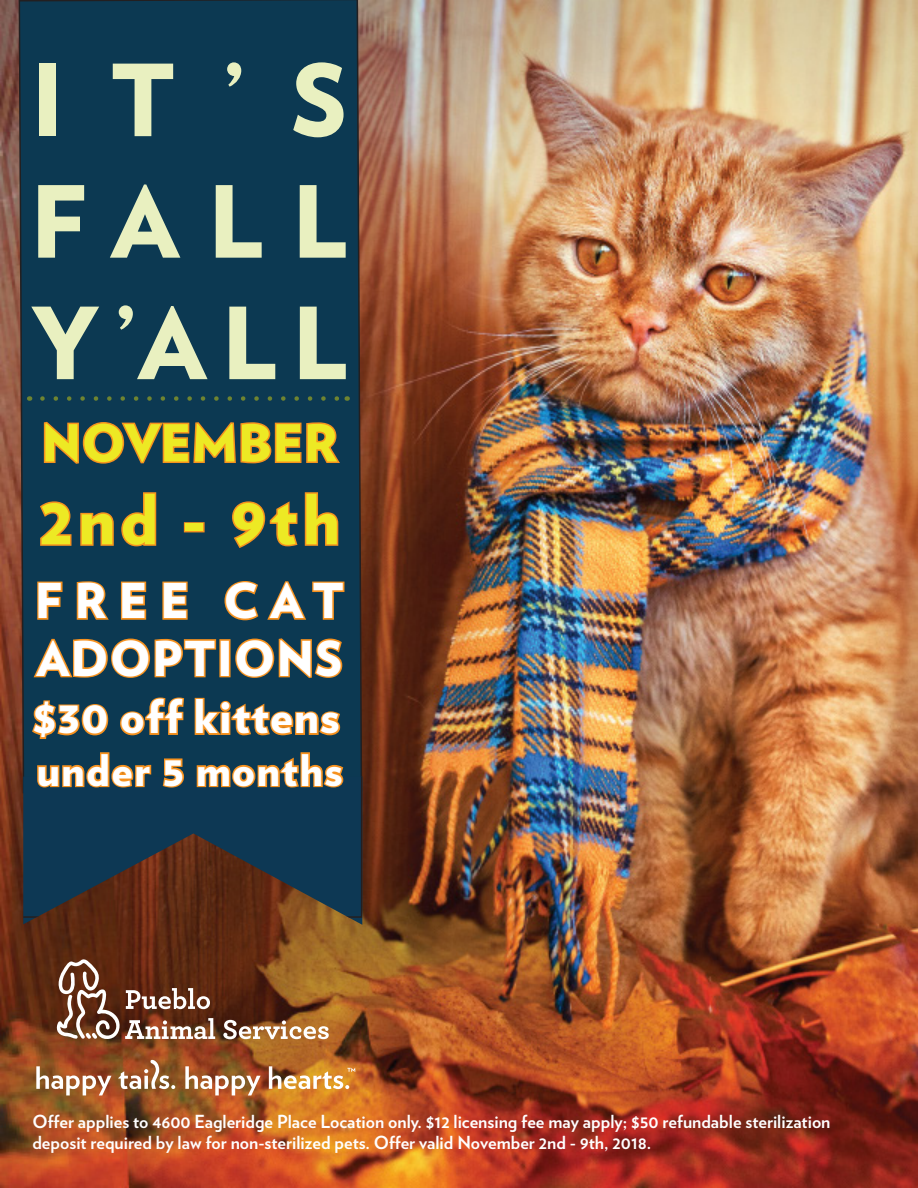
<style>
.page{position:relative;width:918px;height:1188px;background:#fff}
.page>*{position:absolute;margin:0;border:0;box-sizing:border-box;transform-origin:0 0}
.t1{font:900 99px/121.5px "Verlag";letter-spacing:.265em;color:#e9f0c0}
.t2{font:900 69px "Verlag";letter-spacing:.07em;color:#ede924}
.t3{font:900 51px "Verlag";color:#ede924}
.t4{font:900 48px "Verlag";letter-spacing:.02em;color:#fff}
.t5{font:900 46.5px "Verlag";letter-spacing:.02em;color:#fff}
.t6{font:900 43.5px "Verlag";letter-spacing:.03em;color:#fff}
.t7{font:700 18px/21.6px "Verlag";color:#fff}
</style>
<div class="page">
<img style="left:0;top:0;width:918px;height:1188px">
<div style="left:18px;top:0;width:345px;height:794px;background:#0c3952"></div>
<svg style="left:23px;top:919px;width:339px;height:6px;background:#673517"></svg>
<svg style="left:23px;top:777px;width:339px;height:142px;background:#273440"></svg>
<svg style="left:42px;top:420px;width:299px;height:46px;background:#575541"></svg>
<svg style="left:38px;top:500px;width:35px;height:47px;background:#545441"></svg>
<svg style="left:79px;top:491px;width:79px;height:57px;background:#454e45"></svg>
<div style="left:184px;top:522px;width:21px;height:10px;border:3px solid #f6911e"></div>
<svg style="left:231px;top:491px;width:109px;height:59px;background:#434d45"></svg>
<svg style="left:36px;top:580px;width:28px;height:41px"></svg>
<svg style="left:75px;top:580px;width:35px;height:42px"></svg>
<svg style="left:119px;top:580px;width:29px;height:41px"></svg>
<svg style="left:161px;top:580px;width:28px;height:41px"></svg>
<svg style="left:223px;top:579px;width:123px;height:43px;background:#444e45"></svg>
<svg style="left:31px;top:637px;width:187px;height:43px;background:#505242"></svg>
<div style="left:219px;top:639px;width:12px;height:38px;border:3px solid #f6911e"></div>
<svg style="left:234px;top:637px;width:110px;height:43px;background:#585540"></svg>
<svg style="left:30px;top:699px;width:80px;height:42px;background:#60583f"></svg>
<svg style="left:119px;top:696px;width:67px;height:41px;background:#5a5640"></svg>
<svg style="left:193px;top:696px;width:149px;height:42px;background:#5c5740"></svg>
<svg style="left:36px;top:751px;width:117px;height:38px;background:#5c5640"></svg>
<svg style="left:161px;top:757px;width:25px;height:32px"></svg>
<svg style="left:195px;top:751px;width:150px;height:38px;background:#5c5740"></svg>
<svg style="left:56px;top:957px;width:159px;height:83px;background:#7f5542"></svg>
<svg style="left:223px;top:1020px;width:106px;height:19px"></svg>
<svg style="left:36px;top:1066px;width:76px;height:29px"></svg>
<svg style="left:185px;top:1066px;width:76px;height:29px"></svg>
<svg style="left:118px;top:1060px;width:57px;height:29px"></svg>
<svg style="left:269px;top:1066px;width:86px;height:23px"></svg>
<svg style="left:42px;top:396px;width:298px;height:5px"></svg>
<p class="t1" style="left:30px;top:34px;width:319px">IT’S</p>
<p class="t1" style="left:30px;top:156px;width:319px">FALL<br>Y’ALL</p>
<p class="t3" style="left:41px;top:401px;width:298px">NOVEMBER</p>
<p class="t2" style="left:39px;top:462px;width:302px">2nd - 9th</p>
<p class="t4" style="left:35px;top:561px;width:311px">FREE CAT</p>
<p class="t4" style="left:36px;top:619px;width:308px">ADOPTIONS</p>
<p class="t5" style="left:32px;top:678px;width:309px">$30 off kittens</p>
<p class="t6" style="left:36px;top:734px;width:308px">under 5 months</p>
<p class="t7" style="left:32px;top:1110px;width:800px">Offer applies to 4600 Eagleridge Place Location only. $12 licensing fee may apply; $50 refundable sterilization deposit required by law for non-sterilized pets. Offer valid November 2nd - 9th, 2018.</p>
</div>
